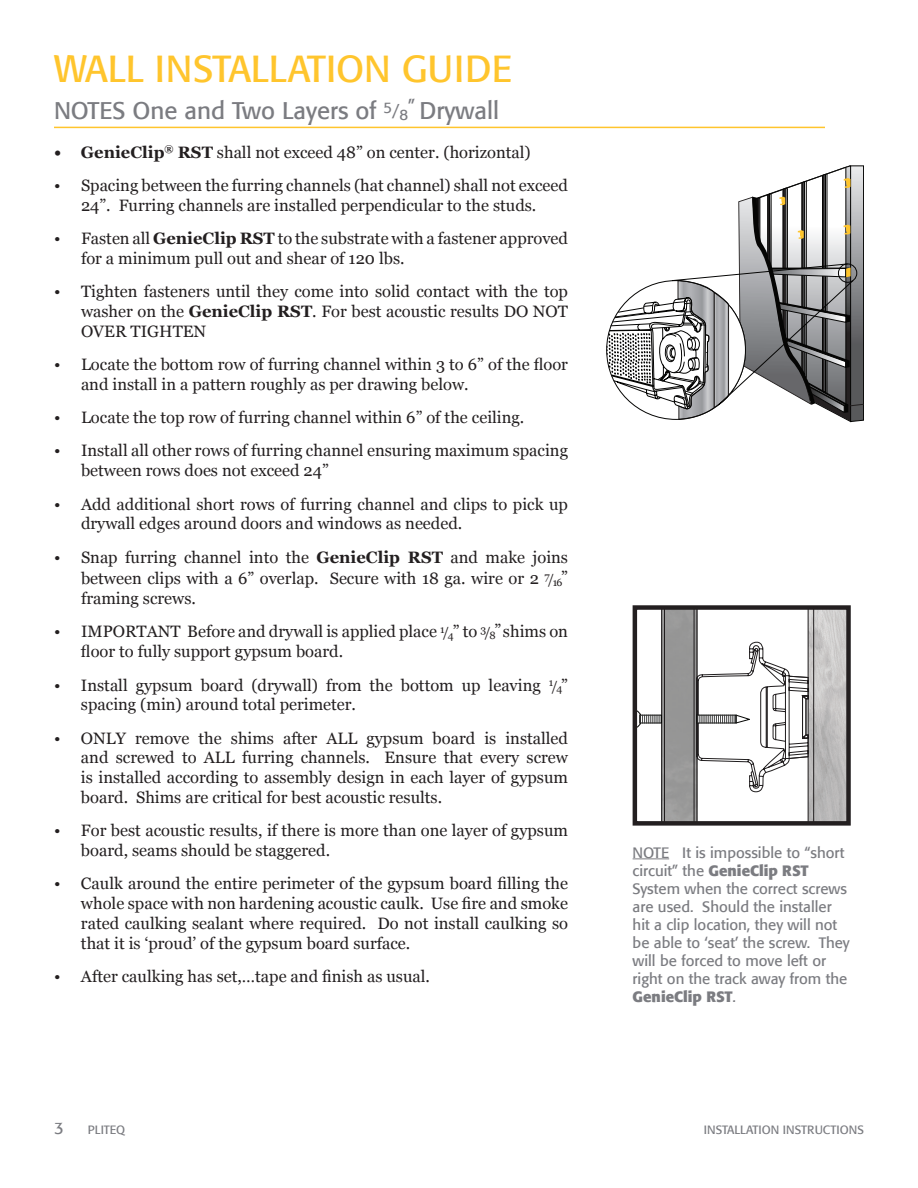
<style>
.page{position:relative;width:918px;height:1188px;background:#fff}
.page>*{position:absolute;margin:0;border:0;box-sizing:border-box;transform-origin:0 0}
.t1{font:37.5px "Formata";color:#ffc52d}
.t2{font:24px "Formata";color:#7b7c81}
.t3{font:16.5px/19.8px "Georgia";color:#231f20}
.t4{font:16.5px "Formata";color:#7b7c81}
.t5{font:15px/18px "Formata";color:#7b7c81}
.t6{font:12px "Formata";color:#7b7c81}
.s1{font-size:15.75px}
.s2{font-size:15px}
.s3{font-weight:700}
.s4{font-size:13.5px}
</style>
<div class="page">
<hr style="left:54px;top:127px;width:771px;height:1px;background:#ffc52d">
<hr style="left:633px;top:859px;width:36px;height:1px;background:#7b7c81">
<svg style="left:606px;top:165px;width:258px;height:257px"></svg>
<img style="left:814px;top:610px;width:32px;height:211px">
<svg style="left:638px;top:610px;width:176px;height:211px"></svg>
<div style="left:633px;top:605px;width:218px;height:221px;border:4px solid #231f20"></div>
<h1 class="t1" style="left:54px;top:46px;width:460px">WALL INSTALLATION GUIDE</h1>
<h2 class="t2" style="left:54px;top:95px;width:447px">NOTES One and Two Layers of <sup>5</sup><span class="s1">/</span><span class="s2">8</span><sup>”</sup> Drywall</h2>
<p class="t3" style="left:54px;top:141px;width:478px"><span class="s3">• GenieClip</span><sup>®</sup> <span class="s3">RST</span> shall not exceed 48” on center. (horizontal)</p>
<p class="t3" style="left:54px;top:175px;width:516px;text-align:center">• Spacing between the furring channels (hat channel) shall not exceed<br>24”. Furring channels are installed perpendicular to the studs.</p>
<p class="t3" style="left:81px;top:228px;width:489px;text-indent:-27px">• Fasten all <span class="s3">GenieClip RST</span> to the substrate with a fastener approved for a minimum pull out and shear of 120 lbs.</p>
<p class="t3" style="left:81px;top:281px;width:489px;text-align:justify;text-indent:-27px">• Tighten fasteners until they come into solid contact with the top washer on the <span class="s3">GenieClip RST</span>. For best acoustic results DO NOT OVER TIGHTEN</p>
<p class="t3" style="left:81px;top:354px;width:489px;text-indent:-27px">• Locate the bottom row of furring channel within 3 to 6” of the floor and install in a pattern roughly as per drawing below.</p>
<p class="t3" style="left:54px;top:407px;width:472px">• Locate the top row of furring channel within 6” of the ceiling.</p>
<p class="t3" style="left:81px;top:440px;width:489px;text-indent:-27px">• Install all other rows of furring channel ensuring maximum spacing between rows does not exceed 24”</p>
<p class="t3" style="left:81px;top:493px;width:489px;text-indent:-27px">• Add additional short rows of furring channel and clips to pick up drywall edges around doors and windows as needed.</p>
<p class="t3" style="left:54px;top:546px;width:516px;line-height:21.6px;text-align:right">• Snap furring channel into the <span class="s3">GenieClip RST</span> and make joins between clips with a 6” overlap. Secure with 18 ga. wire or 2 <sup>7</sup><span class="s4">/</span><sub>16</sub>”</p>
<p class="t3" style="left:81px;top:588px;width:117px">framing screws.</p>
<p class="t3" style="left:81px;top:621px;width:489px;text-indent:-27px">• IMPORTANT Before and drywall is applied place <sup>1</sup><span class="s4">/</span><sub>4</sub>” to <sup>3</sup><span class="s4">/</span><sub>8</sub>” shims on floor to fully support gypsum board.</p>
<p class="t3" style="left:81px;top:674px;width:489px;text-indent:-27px">• Install gypsum board (drywall) from the bottom up leaving <sup>1</sup><span class="s4">/</span><sub>4</sub>” spacing (min) around total perimeter.</p>
<p class="t3" style="left:81px;top:727px;width:489px;text-align:justify;text-indent:-27px">• ONLY remove the shims after ALL gypsum board is installed and screwed to ALL furring channels. Ensure that every screw is installed according to assembly design in each layer of gypsum board. Shims are critical for best acoustic results.</p>
<p class="t3" style="left:81px;top:820px;width:489px;text-indent:-27px">• For best acoustic results, if there is more than one layer of gypsum board, seams should be staggered.</p>
<p class="t3" style="left:81px;top:873px;width:489px;text-align:justify;text-indent:-27px">• Caulk around the entire perimeter of the gypsum board filling the whole space with non hardening acoustic caulk. Use fire and smoke rated caulking sealant where required. Do not install caulking so that it is ‘proud’ of the gypsum board surface.</p>
<p class="t3" style="left:54px;top:966px;width:378px">• After caulking has set,…tape and finish as usual.</p>
<p class="t5" style="left:633px;top:843px;width:219px">NOTE It is impossible to “short circuit” the <span class="s3">GenieClip RST<br></span>System when the correct screws are used. Should the installer hit a clip location, they will not be able to ‘seat’ the screw. They will be forced to move left or right on the track away from the<br><span class="s3">GenieClip RST</span>.</p>
<p class="t4" style="left:54px;top:1119px;width:11px">3</p>
<p class="t6" style="left:88px;top:1123px;width:39px">PLITEQ</p>
<p class="t6" style="left:704px;top:1122px;width:162px">INSTALLATION INSTRUCTIONS</p>
</div>
